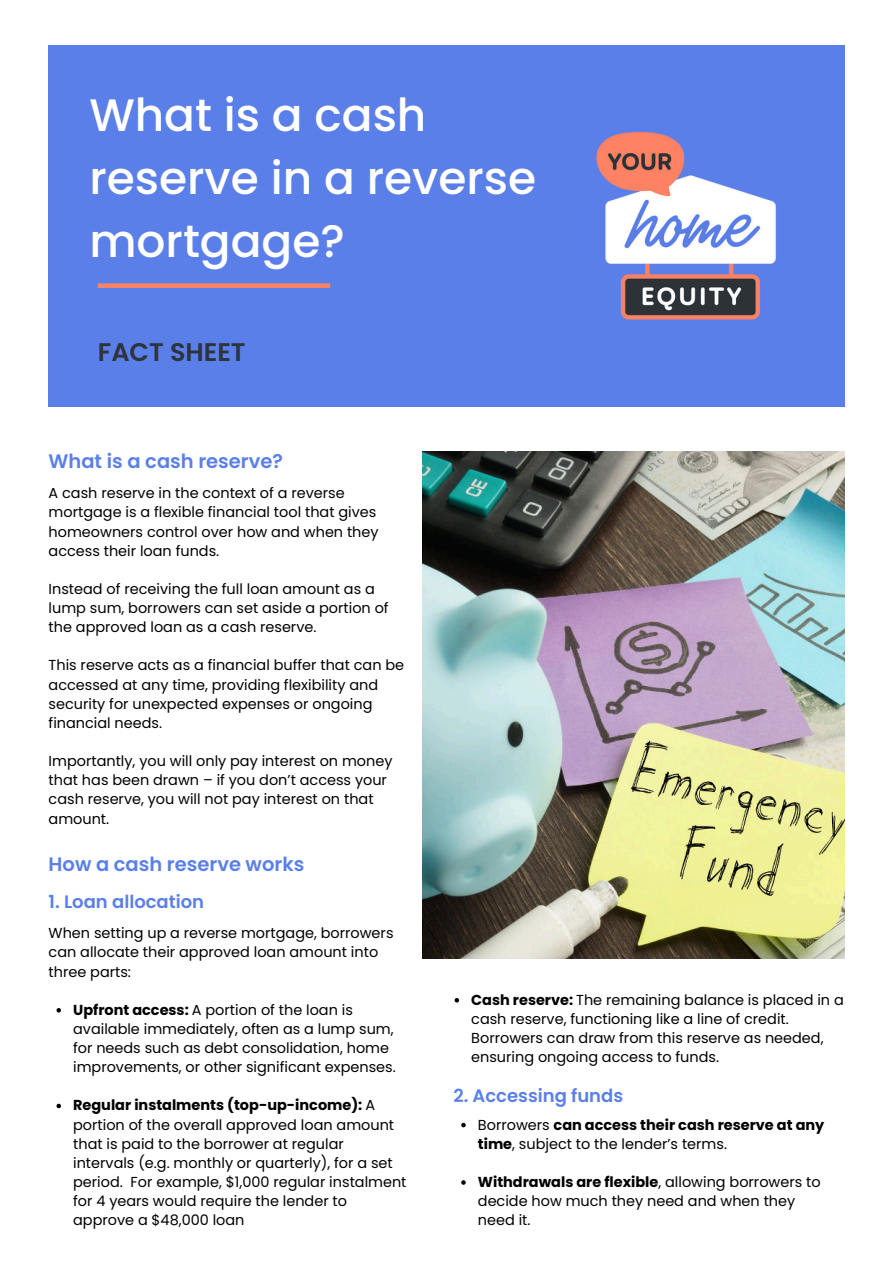
<style>
.page{position:relative;width:894px;height:1264px;background:#fff}
.page>*{position:absolute;margin:0;border:0;box-sizing:border-box;transform-origin:0 0}
.t1{font:500 45.45px/63px "Poppins";color:#fff}
.t2{font:600 25.5px "Poppins";color:#2d343b}
.t3{font:600 19.5px "Poppins";color:#5b7fe9}
.t4{font:600 18px "Poppins";color:#5b7fe9}
.t5{font:14.4px/19.2px "Poppins";color:#000}
.s1{font-weight:700}
</style>
<div class="page">
<div style="left:49px;top:45px;width:795px;height:361px;background:#5b7fe9"></div>
<img style="left:596px;top:131px;width:180px;height:189px">
<div style="left:98px;top:283px;width:232px;height:5px;background:#ff8464"></div>
<img style="left:423px;top:451px;width:420px;height:507px">
<svg style="left:56px;top:1008px;width:5px;height:4px"></svg>
<svg style="left:56px;top:1103px;width:5px;height:5px"></svg>
<svg style="left:454px;top:998px;width:5px;height:4px"></svg>
<svg style="left:461px;top:1122px;width:4px;height:5px"></svg>
<svg style="left:461px;top:1180px;width:4px;height:4px"></svg>
<h1 class="t1" style="left:89px;top:84px;width:448px">What is a cash reserve in a reverse mortgage?</h1>
<h2 class="t2" style="left:98px;top:337px;width:149px">FACT SHEET</h2>
<h3 class="t3" style="left:49px;top:450px;width:236px">What is a cash reserve?</h3>
<p class="t5" style="left:49px;top:483px;width:331px">A cash reserve in the context of a reverse mortgage is a flexible financial tool that gives homeowners control over how and when they access their loan funds.</p>
<p class="t5" style="left:49px;top:579px;width:341px">Instead of receiving the full loan amount as a lump sum, borrowers can set aside a portion of the approved loan as a cash reserve.</p>
<p class="t5" style="left:49px;top:656px;width:357px">This reserve acts as a financial buffer that can be accessed at any time, providing flexibility and security for unexpected expenses or ongoing financial needs.</p>
<p class="t5" style="left:49px;top:751px;width:345px">Importantly, you will only pay interest on money that has been drawn – if you don’t access your cash reserve, you will not pay interest on that amount.</p>
<h3 class="t3" style="left:49px;top:853px;width:257px">How a cash reserve works</h3>
<p class="t4" style="left:49px;top:891px;width:157px">1. Loan allocation</p>
<p class="t5" style="left:49px;top:923px;width:346px">When setting up a reverse mortgage, borrowers can allocate their approved loan amount into three parts:</p>
<p class="t5" style="left:73px;top:1000px;width:324px"><span class="s1">Upfront access:</span> A portion of the loan is available immediately, often as a lump sum, for needs such as debt consolidation, home improvements, or other significant expenses.</p>
<p class="t5" style="left:73px;top:1095px;width:335px"><span class="s1">Regular instalments (top-up-income):</span> A portion of the overall approved loan amount that is paid to the borrower at regular intervals (e.g. monthly or quarterly), for a set period. For example, $1,000 regular instalment for 4 years would require the lender to approve a $48,000 loan</p>
<p class="t5" style="left:471px;top:990px;width:374px"><span class="s1">Cash reserve:</span> The remaining balance is placed in a cash reserve, functioning like a line of credit.<br>Borrowers can draw from this reserve as needed, ensuring ongoing access to funds.</p>
<p class="t4" style="left:453px;top:1084px;width:171px">2. Accessing funds</p>
<p class="t5" style="left:478px;top:1114px;width:348px">Borrowers <span class="s1">can access their cash reserve at any time</span>, subject to the lender’s terms.</p>
<p class="t5" style="left:478px;top:1172px;width:344px"><span class="s1">Withdrawals are flexible</span>, allowing borrowers to decide how much they need and when they need it.</p>
</div>
